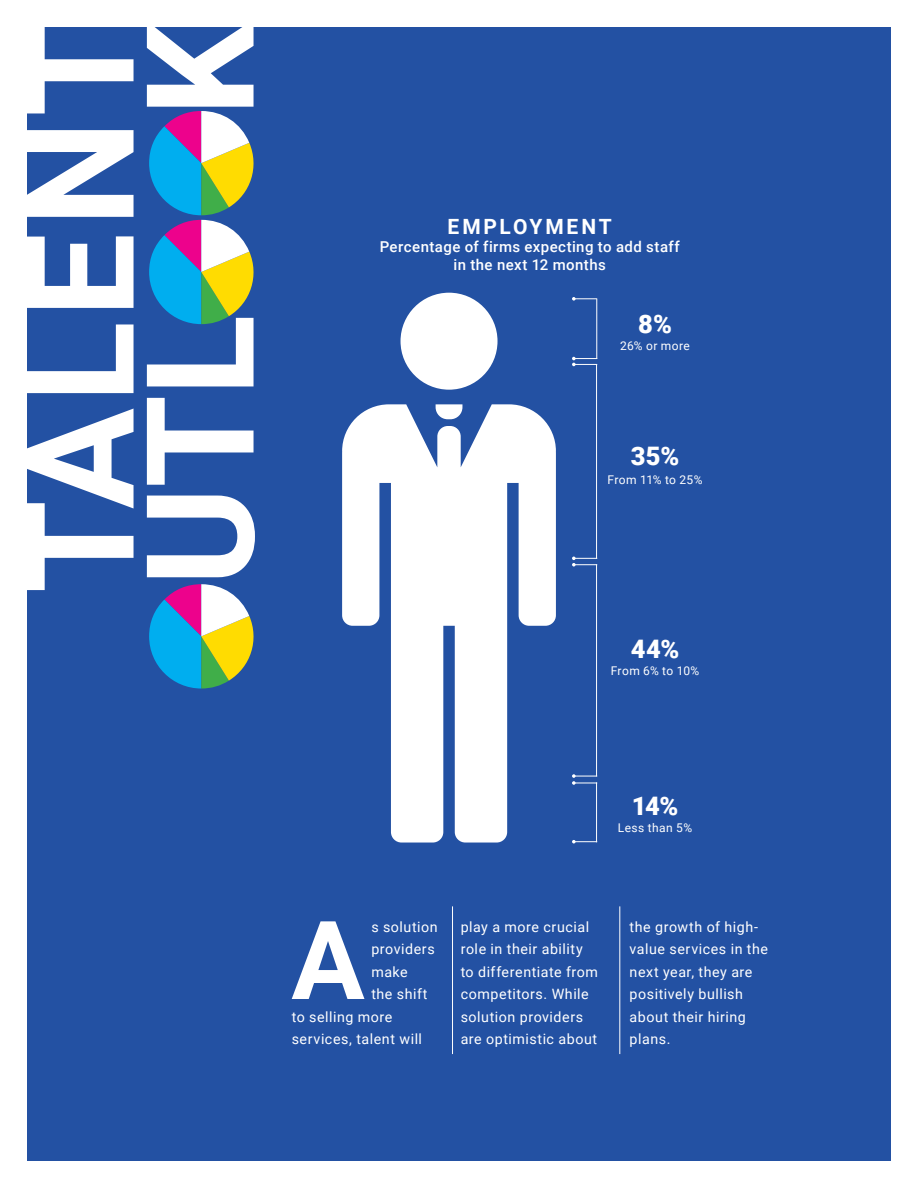
<style>
.page{position:relative;width:918px;height:1188px;background:#fff}
.page>*{position:absolute;margin:0;border:0;box-sizing:border-box;transform-origin:0 0}
.t1{font:700 150px/120px "Roboto";letter-spacing:.025em;color:#fff}
.t2{font:700 109.2px "Roboto";color:#fff}
.t3{font:900 25.5px "Roboto";color:#fff}
.t4{font:700 21px "Roboto";letter-spacing:.135em;color:#fff}
.t5{font:500 15px/18px "Roboto";letter-spacing:.03em;color:#fff;text-align:center}
.t6{font:14.25px/22.5px "Roboto";letter-spacing:.04em;color:#fff}
.t7{font:12px "Roboto";letter-spacing:.03em;color:#fff}
</style>
<div class="page">
<div style="left:27px;top:27px;width:864px;height:1134px;background:#2351a3"></div>
<svg style="left:342px;top:293px;width:214px;height:550px;fill:#fff"></svg>
<svg style="left:572px;top:297px;width:25px;height:4px"></svg>
<hr style="left:596px;top:299px;width:1px;height:60px;background:#fff">
<svg style="left:572px;top:357px;width:25px;height:9px"></svg>
<hr style="left:596px;top:364px;width:1px;height:195px;background:#fff">
<svg style="left:572px;top:557px;width:25px;height:10px"></svg>
<hr style="left:596px;top:564px;width:1px;height:212px;background:#fff">
<svg style="left:572px;top:774px;width:25px;height:11px"></svg>
<hr style="left:596px;top:782px;width:1px;height:60px;background:#fff">
<svg style="left:572px;top:840px;width:25px;height:3px"></svg>
<svg style="left:149px;top:584px;width:105px;height:105px"></svg>
<svg style="left:149px;top:111px;width:105px;height:213px"></svg>
<hr style="left:452px;top:906px;width:1px;height:148px;background:#fff">
<hr style="left:619px;top:906px;width:1px;height:148px;background:#fff">
<h1 class="t1" style="left:135px;top:116px;width:98px;rotate:-90deg">K</h1>
<h1 class="t1" style="left:15px;top:593px;width:571px;rotate:-90deg">TALENT<br>UTL</h1>
<h3 class="t4" style="left:448px;top:212px;width:166px">EMPLOYMENT</h3>
<p class="t5" style="left:380px;top:237px;width:302px">Percentage of firms expecting to add staff in the next 12 months</p>
<h3 class="t3" style="left:638px;top:307px;width:35px">8%</h3>
<p class="t7" style="left:620px;top:337px;width:71px">26% or more</p>
<h3 class="t3" style="left:631px;top:438px;width:50px">35%</h3>
<p class="t7" style="left:608px;top:472px;width:96px">From 11% to 25%</p>
<h3 class="t3" style="left:631px;top:631px;width:50px">44%</h3>
<p class="t7" style="left:611px;top:662px;width:90px">From 6% to 10%</p>
<h3 class="t3" style="left:632px;top:788px;width:48px">14%</h3>
<p class="t7" style="left:618px;top:819px;width:76px">Less than 5%</p>
<h2 class="t2" style="left:291px;top:884px;width:75px">A</h2>
<p class="t6" style="left:371px;top:915px;width:68px">s solution</p>
<p class="t6" style="left:371px;top:937px;width:65px">providers</p>
<p class="t6" style="left:371px;top:960px;width:38px">make</p>
<p class="t6" style="left:371px;top:982px;width:58px">the shift</p>
<p class="t6" style="left:292px;top:1005px;width:102px">to selling more</p>
<p class="t6" style="left:292px;top:1027px;width:132px">services, talent will</p>
<p class="t6" style="left:461px;top:915px;width:139px">play a more crucial role in their ability to differentiate from competitors. While solution providers are optimistic about</p>
<p class="t6" style="left:630px;top:915px;width:140px">the growth of high&shy;value services in the next year, they are positively bullish about their hiring plans.</p>
</div>
